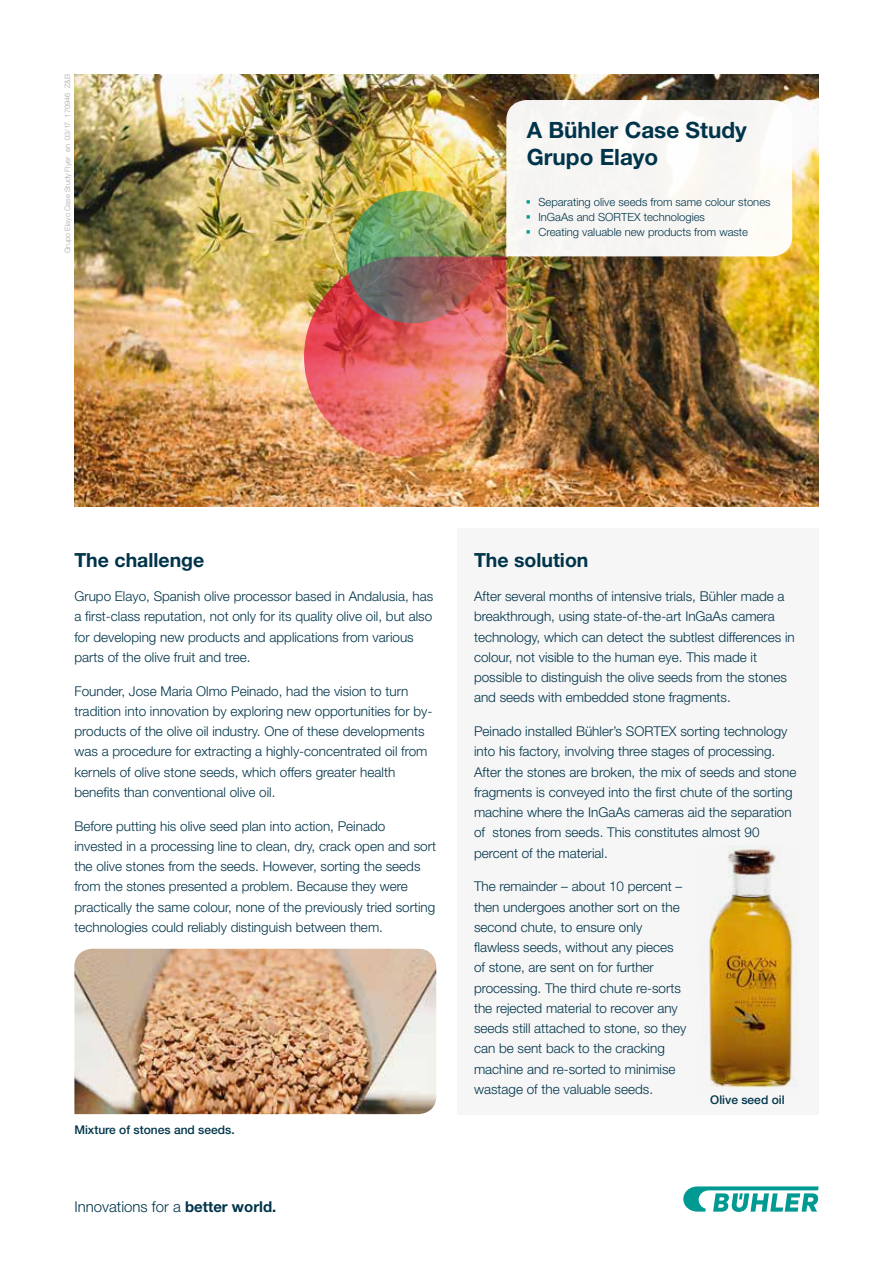
<style>
.page{position:relative;width:893px;height:1263px;background:#fff}
.page>*{position:absolute;margin:0;border:0;box-sizing:border-box;transform-origin:0 0}
.t1{font:700 22.5px/27px "Helvetica Neue LT";color:#00344a}
.t2{font:700 19.5px "Helvetica Neue LT";color:#00344a}
.t3{font:300 15px "Helvetica Neue LT";color:#00344a}
.t4{font:300 13.5px/20.2px "Helvetica Neue LT";color:#00344a}
.t5{font:500 12px "Helvetica Neue LT";color:#00344a}
.t6{font:300 11.25px/15px "Helvetica Neue LT Std";color:#00344a}
.t7{font:300 7.5px "Helvetica Neue LT";color:#a8a8a7}
.s1{font-weight:700}
</style>
<div class="page">
<svg style="left:683px;top:1186px;width:136px;height:26px"></svg>
<img style="left:74px;top:74px;width:745px;height:433px">
<div style="left:457px;top:528px;width:362px;height:586px;background:#f6f6f6"></div>
<img style="left:74px;top:949px;width:362px;height:165px">
<img style="left:708px;top:846px;width:90px;height:242px">
<img style="left:304px;top:100px;width:488px;height:357px">
<p class="t7" style="left:63px;top:253px;width:180px;rotate:-90deg">Grupo Elayo Case Study Flyer en 03/17 170946 Z&amp;B</p>
<h1 class="t1" style="left:527px;top:116px;width:222px">A Bühler Case Study<br>Grupo Elayo</h1>
<p class="t6" style="left:538px;top:194px;width:234px">Separating olive seeds from same colour stones<br>InGaAs and SORTEX technologies<br>Creating valuable new products from waste</p>
<h2 class="t2" style="left:74px;top:548px;width:131px">The challenge</h2>
<p class="t4" style="left:74px;top:586px;width:360px">Grupo Elayo, Spanish olive processor based in Andalusia, has a first-class reputation, not only for its quality olive oil, but also for developing new products and applications from various parts of the olive fruit and tree.</p>
<p class="t4" style="left:74px;top:680px;width:360px">Founder, Jose Maria Olmo Peinado, had the vision to turn tradition into innovation by exploring new opportunities for by&shy;products of the olive oil industry. One of these developments was a procedure for extracting a highly-concentrated oil from kernels of olive stone seeds, which offers greater health benefits than conventional olive oil.</p>
<p class="t4" style="left:74px;top:815px;width:363px">Before putting his olive seed plan into action, Peinado invested in a processing line to clean, dry, crack open and sort the olive stones from the seeds. However, sorting the seeds from the stones presented a problem. Because they were practically the same colour, none of the previously tried sorting technologies could reliably distinguish between them.</p>
<p class="t5" style="left:74px;top:1123px;width:162px">Mixture of stones and seeds.</p>
<p class="t3" style="left:74px;top:1197px;width:203px">Innovations for a <span class="s1">better world.</span></p>
<h2 class="t2" style="left:474px;top:548px;width:116px">The solution</h2>
<p class="t4" style="left:474px;top:586px;width:322px">After several months of intensive trials, Bühler made a breakthrough, using state-of-the-art InGaAs camera technology, which can detect the subtlest differences in colour, not visible to the human eye. This made it possible to distinguish the olive seeds from the stones and seeds with embedded stone fragments.</p>
<p class="t4" style="left:474px;top:721px;width:324px">Peinado installed Bühler’s SORTEX sorting technology into his factory, involving three stages of processing.<br>After the stones are broken, the mix of seeds and stone fragments is conveyed into the first chute of the sorting machine where the InGaAs cameras aid the separation of stones from seeds. This constitutes almost 90 percent of the material.</p>
<p class="t4" style="left:474px;top:876px;width:214px">The remainder – about 10 percent – then undergoes another sort on the second chute, to ensure only flawless seeds, without any pieces of stone, are sent on for further processing. The third chute re-sorts the rejected material to recover any seeds still attached to stone, so they can be sent back to the cracking machine and re-sorted to minimise wastage of the valuable seeds.</p>
<p class="t5" style="left:710px;top:1092px;width:76px">Olive seed oil</p>
</div>
